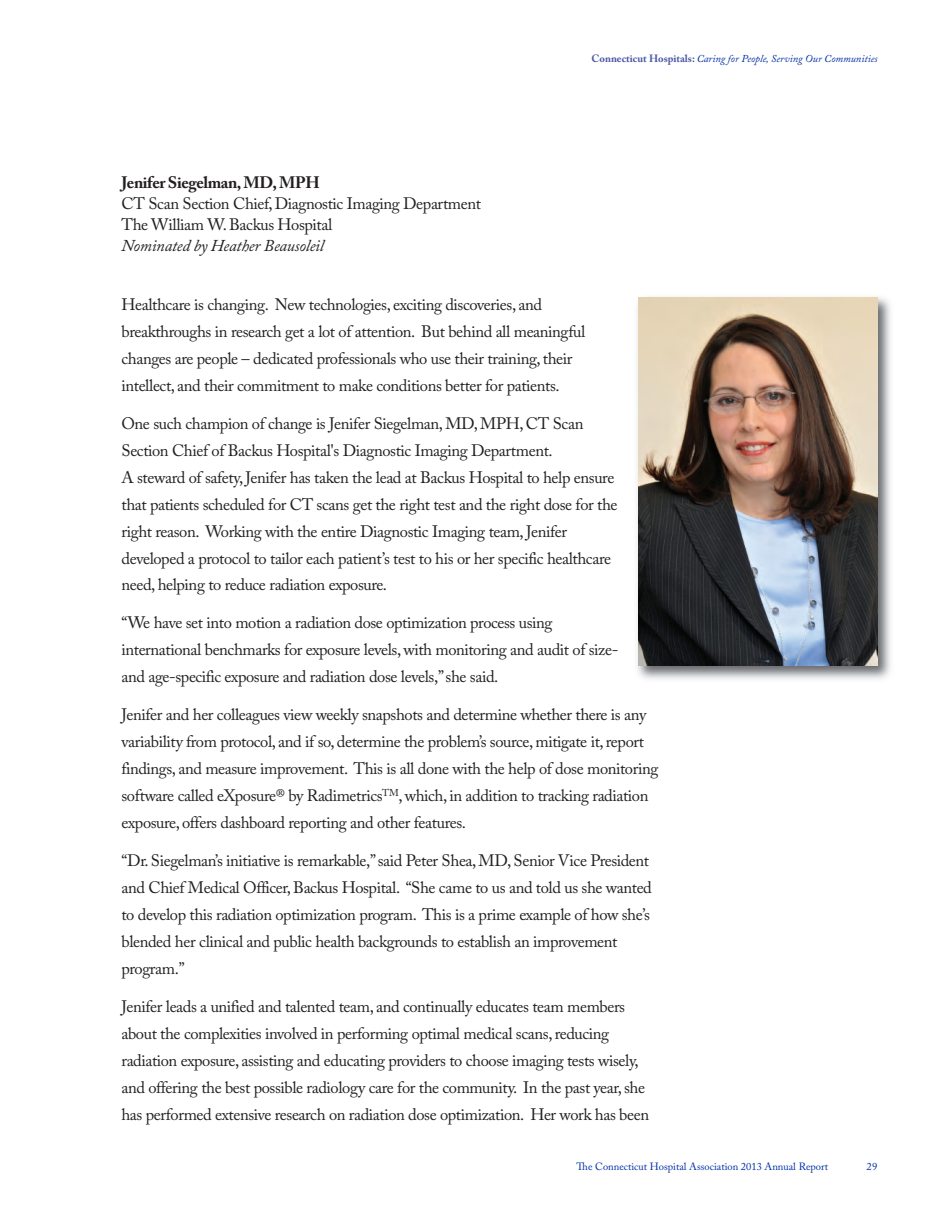
<style>
.page{position:relative;width:945px;height:1215px;background:#fff}
.page>*{position:absolute;margin:0;border:0;box-sizing:border-box;transform-origin:0 0}
.t1{font:16.5px/27px "Adobe Caslon Pro";letter-spacing:-.025em;color:#231f20}
.t2{font:italic 16.5px "Adobe Caslon Pro";letter-spacing:-.01em;color:#231f20}
.t3{font:700 16.5px "Adobe Caslon Pro";letter-spacing:-.025em;color:#231f20}
.t4{font:italic 10.5px "Adobe Caslon Pro";color:#002ea7}
.t5{font:10.5px "Adobe Caslon Pro";color:#002ea7}
.s1{font-weight:700;font-style:normal;color:#4c58a6}
</style>
<div class="page">
<img style="left:637px;top:297px;width:254px;height:382px">
<img style="left:639px;top:297px;width:239px;height:368px">
<p class="t3" style="left:122px;top:175px;width:200px">Jenifer Siegelman, MD, MPH</p>
<p class="t1" style="left:122px;top:195px;width:361px;line-height:21px">CT Scan Section Chief, Diagnostic Imaging Department<br>The William W. Backus Hospital</p>
<p class="t2" style="left:122px;top:240px;width:204px">Nominated by Heather Beausoleil</p>
<p class="t4" style="left:592px;top:55px;width:287px"><span class="s1">Connecticut Hospitals:</span> Caring for People, Serving Our Communities</p>
<p class="t1" style="left:122px;top:293px;width:465px">Healthcare is changing. New technologies, exciting discoveries, and breakthroughs in research get a lot of attention. But behind all meaningful changes are people – dedicated professionals who use their training, their intellect, and their commitment to make conditions better for patients.</p>
<p class="t1" style="left:122px;top:411px;width:498px">One such champion of change is Jenifer Siegelman, MD, MPH, CT Scan Section Chief of Backus Hospital's Diagnostic Imaging Department.<br>A steward of safety, Jenifer has taken the lead at Backus Hospital to help ensure that patients scheduled for CT scans get the right test and the right dose for the right reason. Working with the entire Diagnostic Imaging team, Jenifer developed a protocol to tailor each patient’s test to his or her specific healthcare need, helping to reduce radiation exposure.</p>
<p class="t1" style="left:122px;top:611px;width:499px">“We have set into motion a radiation dose optimization process using international benchmarks for exposure levels, with monitoring and audit of size&shy;and age-specific exposure and radiation dose levels,” she said.</p>
<p class="t1" style="left:122px;top:703px;width:539px">Jenifer and her colleagues view weekly snapshots and determine whether there is any variability from protocol, and if so, determine the problem’s source, mitigate it, report findings, and measure improvement. This is all done with the help of dose monitoring software called eXposure® by Radimetrics<sup>TM</sup>, which, in addition to tracking radiation exposure, offers dashboard reporting and other features.</p>
<p class="t1" style="left:121px;top:849px;width:532px">“Dr. Siegelman’s initiative is remarkable,” said Peter Shea, MD, Senior Vice President and Chief Medical Officer, Backus Hospital. “She came to us and told us she wanted to develop this radiation optimization program. This is a prime example of how she’s blended her clinical and public health backgrounds to establish an improvement program.”</p>
<p class="t1" style="left:121px;top:995px;width:529px">Jenifer leads a unified and talented team, and continually educates team members about the complexities involved in performing optimal medical scans, reducing radiation exposure, assisting and educating providers to choose imaging tests wisely, and offering the best possible radiology care for the community. In the past year, she has performed extensive research on radiation dose optimization. Her work has been</p>
<p class="t5" style="left:577px;top:1162px;width:253px">The Connecticut Hospital Association 2013 Annual Report</p>
<p class="t5" style="left:866px;top:1162px;width:13px">29</p>
</div>
